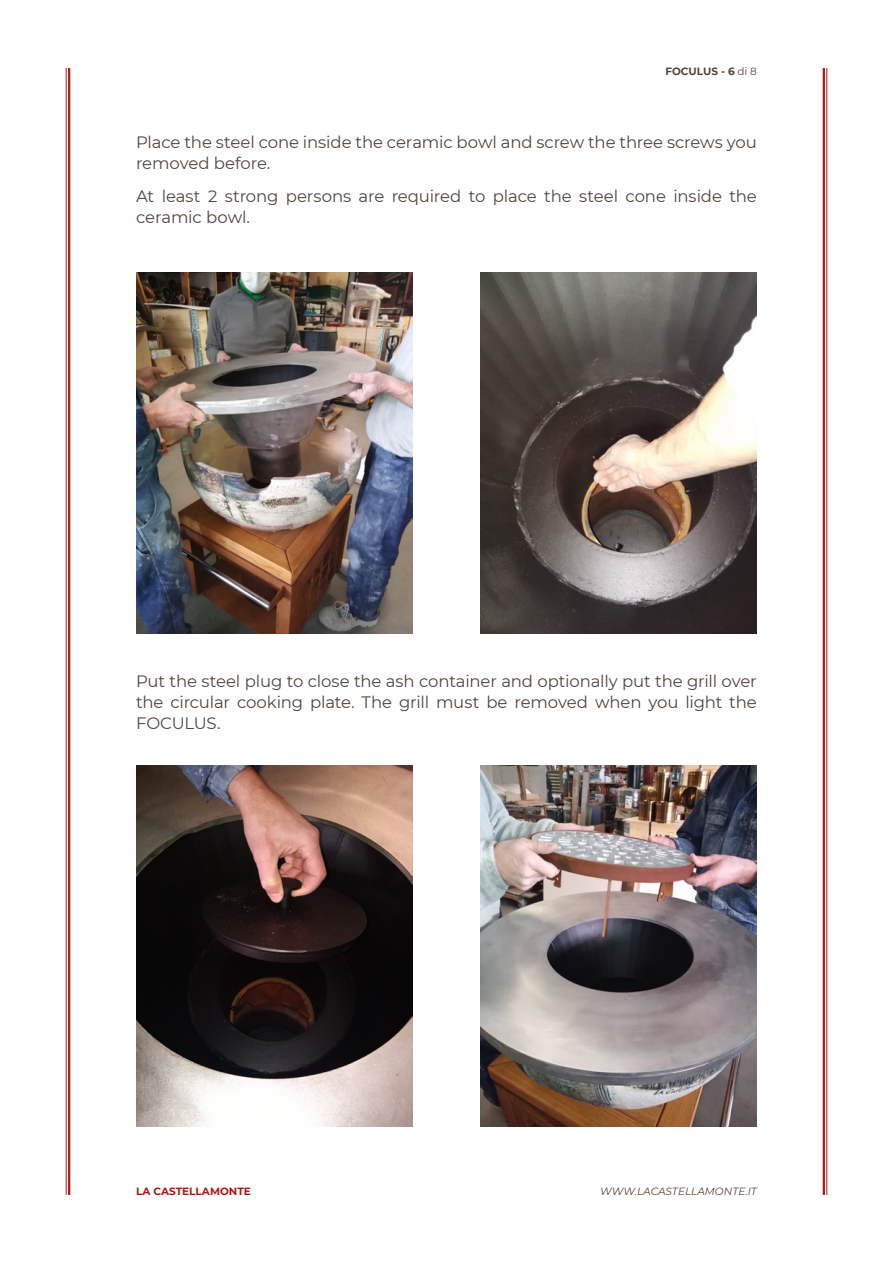
<style>
.page{position:relative;width:893px;height:1263px;background:#fff}
.page>*{position:absolute;margin:0;border:0;box-sizing:border-box;transform-origin:0 0}
.t1{font:16.5px/21px "Montserrat";letter-spacing:-.01em;color:#54453c}
.t2{font:italic 10.5px "Montserrat";color:#54453c}
.t3{font:700 10.5px "Montserrat";color:#ae1917}
.t4{font:700 10.5px "Montserrat";letter-spacing:-.005em;color:#54453c}
.s1{font-weight:400}
</style>
<div class="page">
<img style="left:136px;top:272px;width:276px;height:362px">
<img style="left:136px;top:765px;width:276px;height:362px">
<img style="left:480px;top:765px;width:277px;height:362px">
<img style="left:480px;top:272px;width:277px;height:362px">
<hr style="left:823px;top:68px;width:2px;height:1127px;background:#ae1917">
<hr style="left:826px;top:68px;width:1px;height:1127px;background:#ae1917">
<hr style="left:68px;top:68px;width:2px;height:1127px;background:#ae1917">
<hr style="left:66px;top:68px;width:1px;height:1127px;background:#ae1917">
<p class="t4" style="left:665px;top:64px;width:93px">FOCULUS - 6 <span class="s1">di 8</span></p>
<p class="t1" style="left:136px;top:131px;width:622px">Place the steel cone inside the ceramic bowl and screw the three screws you removed before.</p>
<p class="t1" style="left:136px;top:185px;width:622px">At least 2 strong persons are required to place the steel cone inside the ceramic bowl.</p>
<p class="t1" style="left:136px;top:670px;width:622px;text-align:justify">Put the steel plug to close the ash container and optionally put the grill over the circular cooking plate. The grill must be removed when you light the FOCULUS.</p>
<p class="t3" style="left:136px;top:1184px;width:116px">LA CASTELLAMONTE</p>
<p class="t2" style="left:600px;top:1184px;width:158px">WWW.LACASTELLAMONTE.IT</p>
</div>
